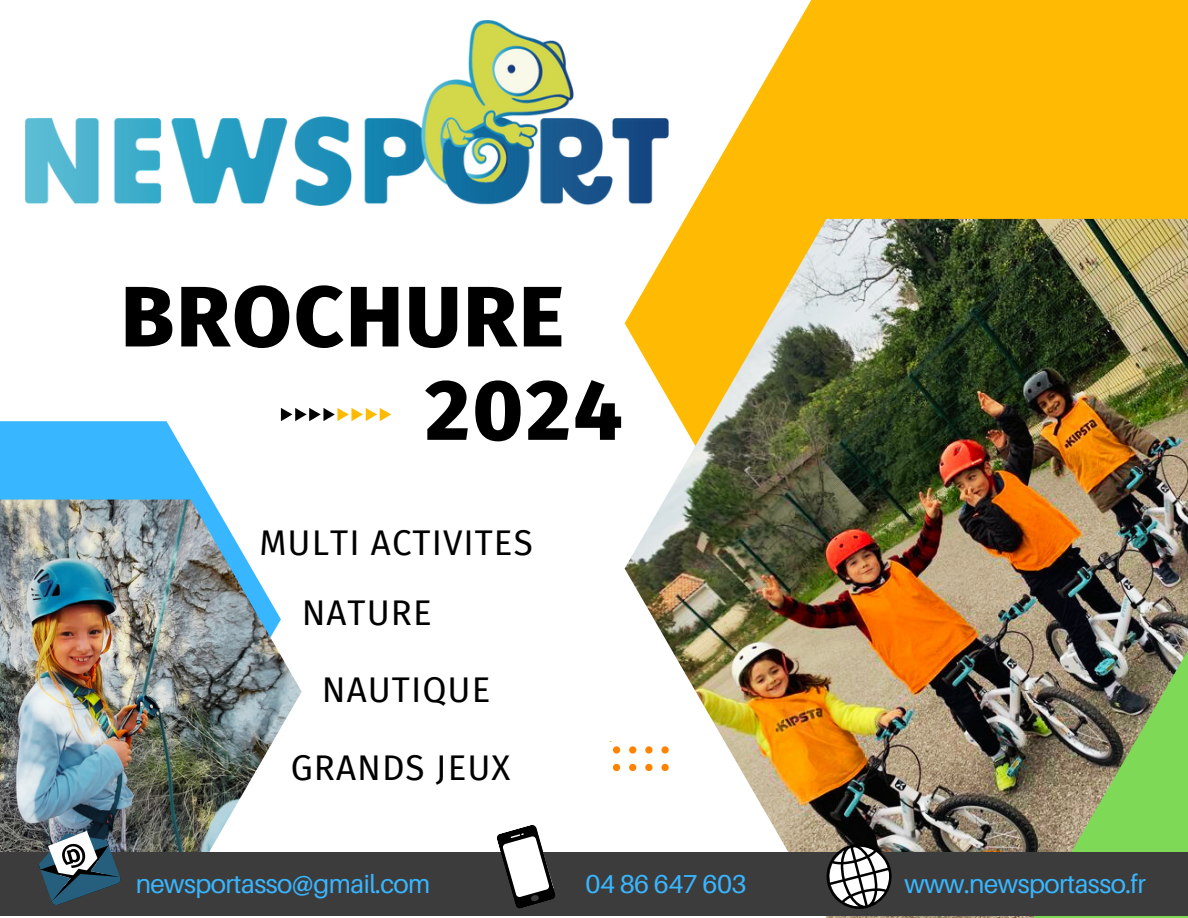
<style>
.page{position:relative;width:1188px;height:918px;background:#fff}
.page>*{position:absolute;margin:0;border:0;box-sizing:border-box;transform-origin:0 0}
.t1{font:800 85.65px/93.3px "Fira Sans";letter-spacing:.03em;color:#000}
.t2{font:34.95px "Fira Sans";letter-spacing:.03em;color:#000}
.t3{font:25.95px "Aileron";letter-spacing:-.02em;color:#38b6ff}
</style>
<div class="page">
<svg style="left:685px;top:0;width:503px;height:219px;fill:#ffbb03"></svg>
<img style="left:625px;top:219px;width:563px;height:699px">
<svg style="left:0;top:421px;width:212px;height:79px;fill:#38b6ff"></svg>
<img style="left:977px;top:558px;width:211px;height:360px">
<img style="left:25px;top:20px;width:644px;height:186px">
<img style="left:0;top:500px;width:301px;height:353px">
<div style="left:0;top:853px;width:1188px;height:62px;background:#3c3c3c"></div>
<svg style="left:39px;top:831px;width:82px;height:74px"></svg>
<svg style="left:496px;top:825px;width:60px;height:85px"></svg>
<svg style="left:818px;top:835px;width:82px;height:82px"></svg>
<svg style="left:281px;top:408px;width:110px;height:13px"></svg>
<svg style="left:611px;top:741px;width:57px;height:30px"></svg>
<p class="t1" style="left:425px;top:271px;width:199px;text-indent:-304px">BROCHURE<br>2024</p>
<h2 class="t2" style="left:259px;top:522px;width:275px">MULTI ACTIVITES</h2>
<h2 class="t2" style="left:302px;top:593px;width:132px">NATURE</h2>
<h2 class="t2" style="left:322px;top:669px;width:170px">NAUTIQUE</h2>
<p class="t2" style="left:291px;top:747px;width:221px">GRANDS JEUX</p>
<p class="t3" style="left:136px;top:868px;width:296px">newsportasso@gmail.com</p>
<h2 class="t3" style="left:586px;top:868px;width:162px">04 86 647 603</h2>
<h1 class="t3" style="left:905px;top:868px;width:243px">www.newsportasso.fr</h1>
</div>
